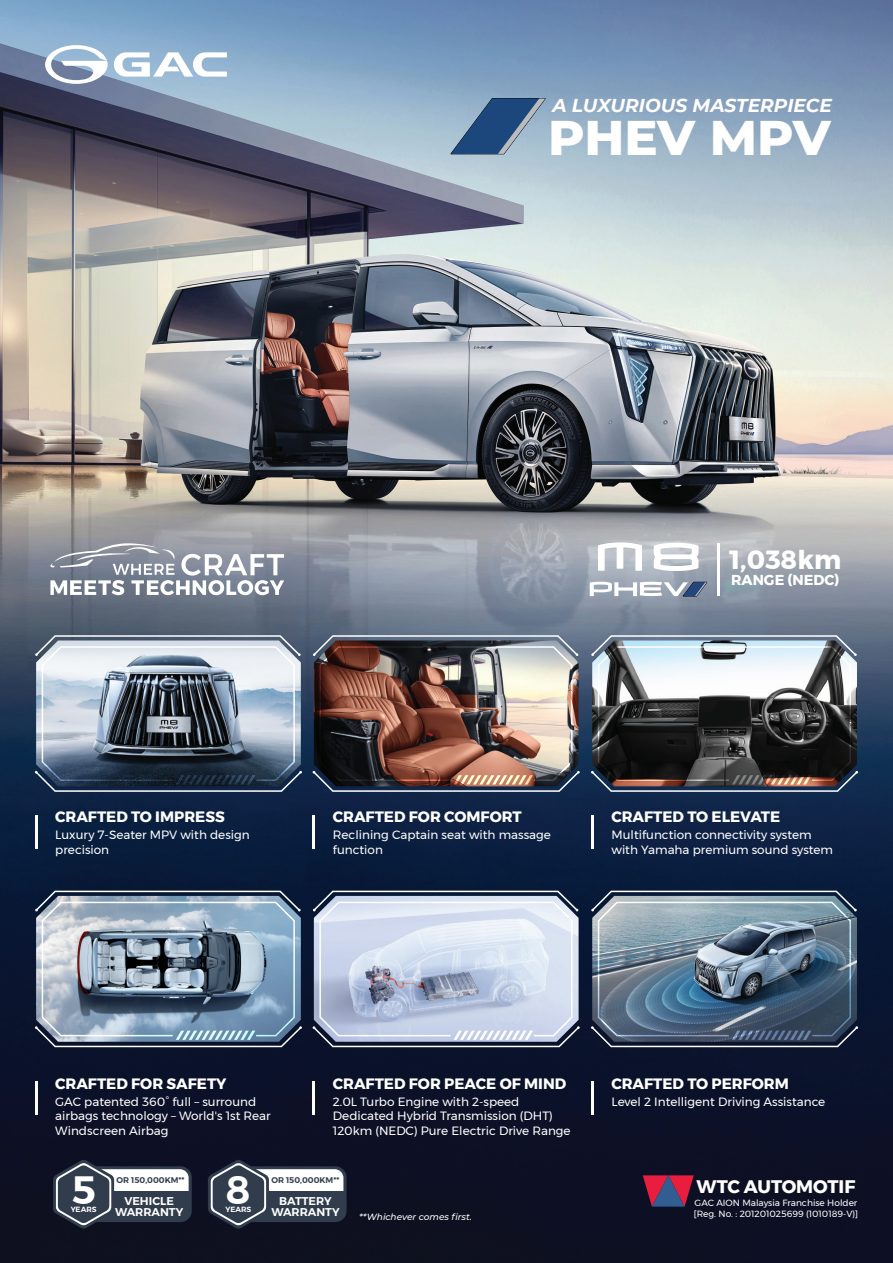
<style>
.page{position:relative;width:893px;height:1263px;background:#fff}
.page>*{position:absolute;margin:0;border:0;box-sizing:border-box;transform-origin:0 0}
.t1{font:800 49.65px "Montserrat";letter-spacing:-.01em;color:#fff}
.t2{font:600 39.45px "Montserrat";color:#fff}
.t3{font:700 26.25px "Montserrat";color:#fff}
.t4{font:italic 700 18.6px "Montserrat";color:#fff}
.t5{font:700 18.15px "Montserrat";color:#fff}
.t6{font:700 15px "Montserrat";color:#fff}
.t7{font:700 14.4px "Montserrat";color:#fff}
.t8{font:12px/14.4px "Montserrat";color:#fff}
.t9{font:600 11.25px/11.4px "Montserrat";color:#fff;text-align:center}
.t10{font:9px/10.8px "Montserrat";color:#fff}
.t11{font:italic 500 9px "Montserrat";color:#fff}
.t12{font:600 8.25px "Montserrat";color:#313c4d}
.t13{font:600 7.5px "Montserrat";color:#fff}
</style>
<div class="page">
<img style="left:0;top:0;width:893px;height:1263px">
<svg style="left:643px;top:1175px;width:51px;height:31px;background:#852e52"></svg>
<svg style="left:450px;top:98px;width:96px;height:57px;background:#5f7fa2"></svg>
<svg style="left:34px;top:634px;width:269px;height:158px;background:#7d8997"></svg>
<svg style="left:590px;top:634px;width:269px;height:158px"></svg>
<hr style="left:35px;top:815px;width:2px;height:34px;background:#fff">
<hr style="left:35px;top:1081px;width:2px;height:34px;background:#fff">
<svg style="left:34px;top:890px;width:269px;height:158px;background:#7e90a4"></svg>
<hr style="left:313px;top:815px;width:2px;height:34px;background:#fff">
<hr style="left:591px;top:815px;width:2px;height:34px;background:#fff">
<img style="left:312px;top:634px;width:268px;height:158px">
<img style="left:590px;top:890px;width:269px;height:158px">
<hr style="left:313px;top:1081px;width:2px;height:34px;background:#fff">
<hr style="left:591px;top:1081px;width:2px;height:34px;background:#fff">
<svg style="left:312px;top:890px;width:268px;height:158px;background:#bac3d7"></svg>
<svg style="left:49px;top:541px;width:235px;height:54px"></svg>
<svg style="left:654px;top:543px;width:44px;height:28px"></svg>
<svg style="left:598px;top:542px;width:44px;height:29px"></svg>
<svg style="left:590px;top:581px;width:117px;height:16px"></svg>
<hr style="left:717px;top:543px;width:2px;height:53px;background:#fff">
<div style="left:78px;top:1166px;width:114px;height:56px;background:#313c4d;border-radius:11px"></div>
<svg style="left:53px;top:1159px;width:136px;height:70px"></svg>
<svg style="left:232px;top:1166px;width:115px;height:56px"></svg>
<svg style="left:208px;top:1159px;width:135px;height:70px"></svg>
<svg style="left:45px;top:45px;width:63px;height:39px"></svg>
<svg style="left:114px;top:52px;width:113px;height:25px"></svg>
<h3 class="t4" style="left:552px;top:92px;width:281px">A LUXURIOUS MASTERPIECE</h3>
<h1 class="t1" style="left:548px;top:100px;width:284px">PHEV MPV</h1>
<h3 class="t3" style="left:730px;top:539px;width:113px">1,038km</h3>
<p class="t7" style="left:731px;top:568px;width:110px">RANGE (NEDC)</p>
<p class="t6" style="left:55px;top:805px;width:171px">CRAFTED TO IMPRESS</p>
<p class="t8" style="left:55px;top:828px;width:196px">Luxury 7-Seater MPV with design precision</p>
<p class="t6" style="left:333px;top:805px;width:191px">CRAFTED FOR COMFORT</p>
<p class="t8" style="left:333px;top:828px;width:220px">Reclining Captain seat with massage function</p>
<p class="t6" style="left:611px;top:805px;width:170px">CRAFTED TO ELEVATE</p>
<p class="t8" style="left:611px;top:828px;width:223px">Multifunction connectivity system with Yamaha premium sound system</p>
<p class="t6" style="left:55px;top:1071px;width:173px">CRAFTED FOR SAFETY</p>
<p class="t8" style="left:55px;top:1094px;width:217px">GAC patented 360° full – surround airbags technology – World's 1st Rear<br>Windscreen Airbag</p>
<p class="t6" style="left:333px;top:1071px;width:235px">CRAFTED FOR PEACE OF MIND</p>
<p class="t8" style="left:333px;top:1094px;width:239px">2.0L Turbo Engine with 2-speed<br>Dedicated Hybrid Transmission (DHT)<br>120km (NEDC) Pure Electric Drive Range</p>
<h2 class="t2" style="left:226px;top:1158px;width:26px">8</h2>
<h2 class="t2" style="left:71px;top:1158px;width:26px">5</h2>
<p class="t12" style="left:271px;top:1174px;width:70px">OR 150,000KM**</p>
<p class="t13" style="left:225px;top:1203px;width:27px">YEARS</p>
<p class="t12" style="left:117px;top:1174px;width:70px">OR 150,000KM**</p>
<p class="t9" style="left:115px;top:1195px;width:70px">VEHICLE<br>WARRANTY</p>
<p class="t9" style="left:271px;top:1195px;width:70px">BATTERY<br>WARRANTY</p>
<p class="t13" style="left:71px;top:1203px;width:27px">YEARS</p>
<p class="t11" style="left:359px;top:1210px;width:114px">**Whichever comes first.</p>
<p class="t6" style="left:611px;top:1071px;width:179px">CRAFTED TO PERFORM</p>
<p class="t8" style="left:611px;top:1094px;width:215px">Level 2 Intelligent Driving Assistance</p>
<h3 class="t5" style="left:697px;top:1172px;width:160px">WTC AUTOMOTIF</h3>
<p class="t10" style="left:694px;top:1197px;width:166px">GAC AION Malaysia Franchise Holder [Reg. No. : 201201025699 (1010189-V)]</p>
</div>
